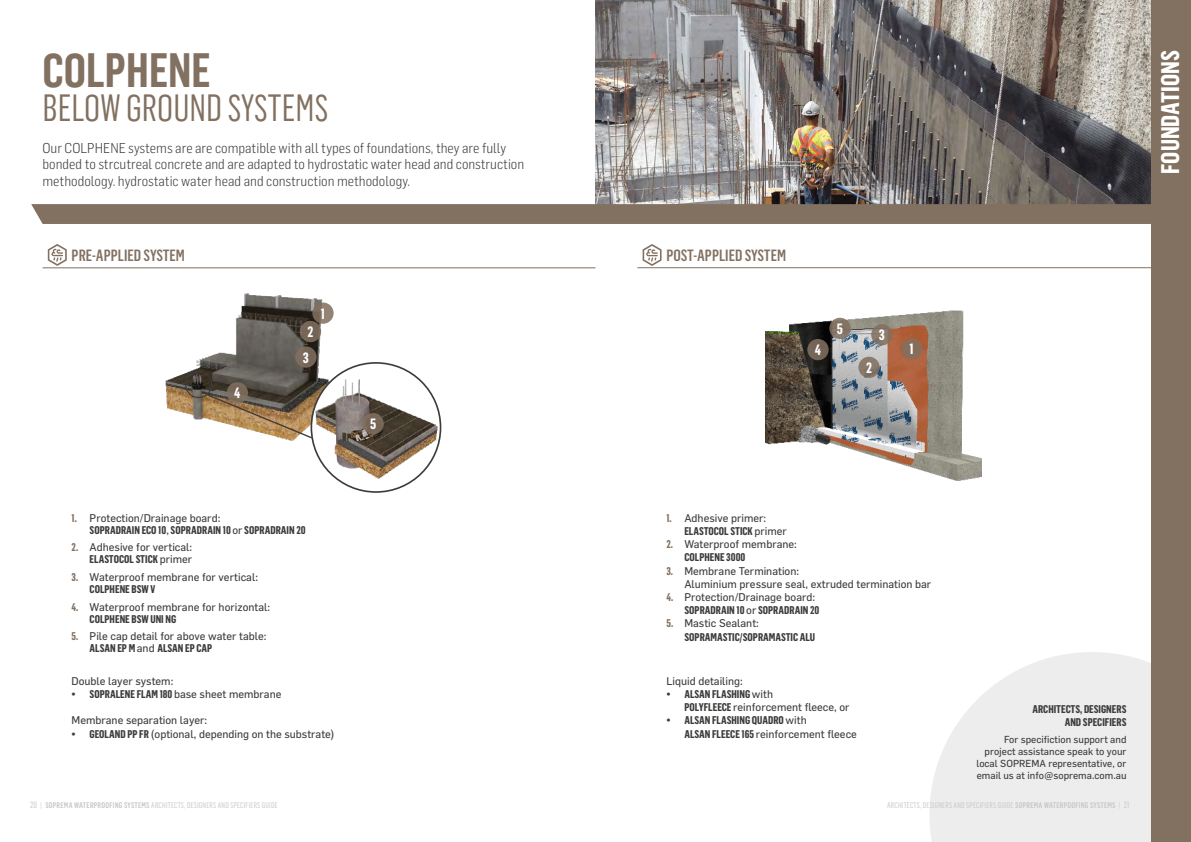
<style>
.page{position:relative;width:1191px;height:842px;background:#fff}
.page>*{position:absolute;margin:0;border:0;box-sizing:border-box;transform-origin:0 0}
.t1{font:600 47px "Flama Condensed";color:#827060}
.t2{font:37px "Flama Condensed";color:#827060}
.t3{font:700 25px "Flama Condensed";color:#fff}
.t4{font:500 16px "Flama Condensed";color:#827060}
.t5{font:700 14.7px/25.5px "Flama Condensed";color:#fff;text-align:center}
.t6{font:300 14px/16.8px "Flama Semicondensed";color:#3c3c3b}
.t7{font:11px/13.2px "Flama";color:#3c3c3b}
.t8{font:700 11px/13.2px "Flama Condensed";color:#3c3c3b;text-align:right}
.t9{font:10px/12px "Flama";color:#3c3c3b;text-align:right}
.t10{font:8px "Flama Condensed";letter-spacing:.03em;color:#c6c6c6}
.s1{font-family:"Flama Condensed";font-weight:700;color:#827060}
.s2{font-family:"Flama";font-weight:400}
.s3{font-family:"Flama Condensed";font-weight:700}
.s4{font-size:9px}
.s5{font-weight:500}
</style>
<div class="page">
<svg style="left:930px;top:652px;width:221px;height:190px;background:#f0efef"></svg>
<img style="left:595px;top:0;width:556px;height:204px">
<svg style="left:48px;top:244px;width:19px;height:22px"></svg>
<div style="left:1151px;top:0;width:40px;height:842px;background:#827060"></div>
<hr style="left:43px;top:267px;width:552px;height:1px;background:#827060">
<div style="left:31px;top:204px;width:1120px;height:20px;background:#827060"></div>
<img style="left:165px;top:293px;width:169px;height:148px">
<img style="left:306px;top:371px;width:133px;height:113px">
<svg style="left:205px;top:393px;width:108px;height:47px"></svg>
<div style="left:185px;top:371px;width:27px;height:27px;border:1px solid #3c3c3b;border-radius:50%"></div>
<svg style="left:312px;top:302px;width:22px;height:22px"></svg>
<div style="left:300px;top:321px;width:21px;height:21px;background:#756556;border-radius:50%"></div>
<div style="left:295px;top:346px;width:21px;height:22px;background:#766657;border-radius:50%"></div>
<div style="left:227px;top:382px;width:21px;height:22px;background:#79695b;border-radius:50%"></div>
<div style="left:362px;top:413px;width:22px;height:21px;background:#776657;border-radius:50%"></div>
<svg style="left:642px;top:244px;width:19px;height:22px"></svg>
<hr style="left:637px;top:267px;width:553px;height:1px;background:#827060">
<img style="left:765px;top:310px;width:216px;height:171px">
<div style="left:901px;top:338px;width:21px;height:22px;background:#827060;border-radius:50%"></div>
<svg style="left:858px;top:357px;width:21px;height:21px"></svg>
<svg style="left:871px;top:324px;width:21px;height:21px"></svg>
<div style="left:807px;top:339px;width:21px;height:21px;background:#746557;border-radius:50%"></div>
<svg style="left:829px;top:318px;width:21px;height:21px"></svg>
<h1 class="t1" style="left:43px;top:41px;width:170px">COLPHENE</h1>
<h2 class="t2" style="left:43px;top:85px;width:287px">BELOW GROUND SYSTEMS</h2>
<p class="t6" style="left:43px;top:139px;width:483px">Our COLPHENE systems are are compatible with all types of foundations, they are fully bonded to strcutreal concrete and are adapted to hydrostatic water head and construction methodology. hydrostatic water head and construction methodology.</p>
<h3 class="t4" style="left:72px;top:245px;width:115px">PRE-APPLIED SYSTEM</h3>
<h3 class="t5" style="left:234px;top:380px;width:8px">4</h3>
<h3 class="t5" style="left:303px;top:319px;width:12px">2<br>3</h3>
<h3 class="t5" style="left:321px;top:300px;width:6px">1</h3>
<h3 class="t5" style="left:370px;top:411px;width:8px">5</h3>
<h3 class="t4" style="left:666px;top:245px;width:121px">POST-APPLIED SYSTEM</h3>
<h3 class="t5" style="left:815px;top:337px;width:8px">4</h3>
<h3 class="t5" style="left:837px;top:315px;width:8px">5</h3>
<h3 class="t5" style="left:878px;top:322px;width:8px">3</h3>
<h3 class="t5" style="left:866px;top:354px;width:7px">2</h3>
<h3 class="t5" style="left:909px;top:336px;width:6px">1</h3>
<h3 class="t3" style="left:1154px;top:174px;width:125px;rotate:-90deg">FOUNDATIONS</h3>
<p class="t7" style="left:72px;top:511px;width:150px"><span class="s1">1.</span> Protection/Drainage board:</p>
<p class="t8" style="left:90px;top:523px;width:217px">SOPRADRAIN ECO 10<span class="s2">,</span> SOPRADRAIN 10 <span class="s2">or</span> SOPRADRAIN 20</p>
<p class="t7" style="left:72px;top:540px;width:122px"><span class="s1">2.</span> Adhesive for vertical:</p>
<p class="t8" style="left:90px;top:552px;width:104px">ELASTOCOL STICK <span class="s2">primer</span></p>
<p class="t7" style="left:72px;top:570px;width:188px"><span class="s1">3.</span> Waterproof membrane for vertical:</p>
<p class="t8" style="left:90px;top:582px;width:67px">COLPHENE BSW V</p>
<p class="t7" style="left:72px;top:600px;width:200px"><span class="s1">4.</span> Waterproof membrane for horizontal:</p>
<p class="t8" style="left:90px;top:612px;width:88px">COLPHENE BSW UNI NG</p>
<p class="t7" style="left:72px;top:629px;width:196px"><span class="s1">5.</span> Pile cap detail for above water table:</p>
<p class="t8" style="left:90px;top:641px;width:124px">ALSAN EP M <span class="s2">and</span> ALSAN EP CAP</p>
<p class="t7" style="left:72px;top:674px;width:103px">Double layer system:</p>
<p class="t8" style="left:72px;top:687px;width:211px">• SOPRALENE FLAM 180 <span class="s2">base sheet membrane</span></p>
<p class="t7" style="left:72px;top:713px;width:137px">Membrane separation layer:</p>
<p class="t7" style="left:72px;top:727px;width:265px"><span class="s3">• GEOLAND PP FR</span> (optional, depending on the substrate)</p>
<p class="t7" style="left:666px;top:511px;width:101px"><span class="s1">1.</span> Adhesive primer:</p>
<p class="t8" style="left:684px;top:524px;width:104px">ELASTOCOL STICK <span class="s2">primer</span></p>
<p class="t7" style="left:666px;top:537px;width:132px"><span class="s1">2.</span> Waterproof membrane:</p>
<p class="t8" style="left:684px;top:551px;width:63px">COLPHENE 3000</p>
<p class="t7" style="left:684px;top:564px;width:248px;text-indent:-18px"><span class="s1">3.</span> Membrane Termination:<br>Aluminium pressure seal, extruded termination bar</p>
<p class="t7" style="left:666px;top:590px;width:150px"><span class="s1">4.</span> Protection/Drainage board:</p>
<p class="t8" style="left:684px;top:603px;width:136px">SOPRADRAIN 10 <span class="s2">or</span> SOPRADRAIN 20</p>
<p class="t7" style="left:666px;top:617px;width:94px"><span class="s1">5.</span> Mastic Sealant:</p>
<p class="t8" style="left:684px;top:630px;width:132px">SOPRAMASTIC/SOPRAMASTIC ALU</p>
<p class="t7" style="left:666px;top:674px;width:78px">Liquid detailing:</p>
<p class="t8" style="left:666px;top:687px;width:108px">• ALSAN FLASHING <span class="s2">with</span></p>
<p class="t7" style="left:684px;top:700px;width:167px"><span class="s3">POLYFLEECE</span> reinforcement fleece, or</p>
<p class="t8" style="left:666px;top:713px;width:142px">• ALSAN FLASHING QUADRO <span class="s2">with</span></p>
<p class="t7" style="left:684px;top:727px;width:174px"><span class="s3">ALSAN FLEECE 165</span> reinforcement fleece</p>
<p class="t8" style="left:1032px;top:702px;width:96px">ARCHITECTS, DESIGNERS<br>AND SPECIFIERS</p>
<p class="t9" style="left:976px;top:733px;width:152px">For specifiction support and project assistance speak to your local SOPREMA representative, or email us at info@soprema.com.au</p>
<p class="t10" style="left:30px;top:800px;width:249px"><span class="s4">20</span> | <span class="s5">SOPREMA WATERPROOFING SYSTEMS</span> ARCHITECTS, DESIGNERS AND SPECIFIERS GUIDE</p>
<p class="t10" style="left:887px;top:800px;width:244px">ARCHITECTS, DESIGNERS AND SPECIFIERS GUIDE <span class="s5">SOPREMA WATERPOOFING SYSTEMS</span> | <span class="s4">21</span></p>
</div>
